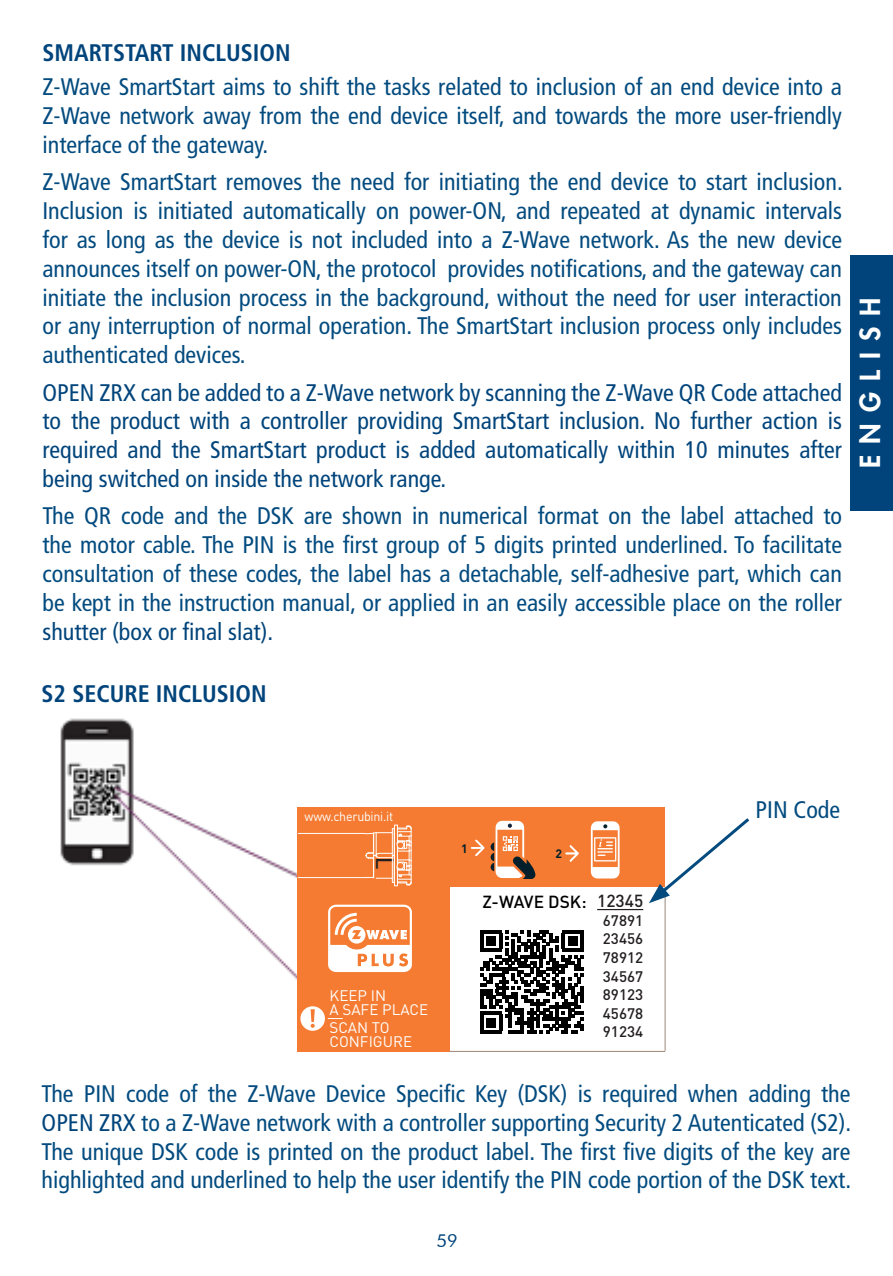
<style>
.page{position:relative;width:893px;height:1276px;background:#fff}
.page>*{position:absolute;margin:0;border:0;box-sizing:border-box;transform-origin:0 0}
.t1{font:800 27px "Futura Std";letter-spacing:.41em;color:#fff}
.t2{font:25.8px "Myriad Pro";color:#231f20}
.t3{font:condensed 24px/28.8px "Frutiger LT Std";color:#034b7f;text-align:justify}
.t4{font:condensed 24px/28.8px "Frutiger LT Std";color:#00447b;text-align:justify}
.t5{font:700 condensed 24px "Frutiger LT Std";color:#00447b}
.t6{font:18px "Futura BT";color:#00447b}
.t7{font:500 17.4px "DINOT";color:#000001}
.t8{font:500 17.4px "DINOT";color:#231f20}
.t9{font:500 15px/18.6px "DINOT";color:#231f20;text-align:justify}
.t10{font:15px/14.1px "DINOT";color:#fff}
.t11{font:12.9px "DINOT";letter-spacing:-.01em;color:#fff}
.t12{font:12.9px "DINOT";letter-spacing:-.01em;color:#fff;scale:.96 1}
.t13{font:700 12px "DINOT";color:#031f2c}
.s1{color:#00447b}
</style>
<div class="page">
<img style="left:60px;top:718px;width:236px;height:261px">
<div style="left:298px;top:807px;width:367px;height:245px;background:#f47b31"></div>
<hr style="left:298px;top:833px;width:65px;height:1px;background:#fff">
<hr style="left:298px;top:877px;width:68px;height:1px;background:#fff">
<svg style="left:363px;top:825px;width:49px;height:61px"></svg>
<svg style="left:491px;top:821px;width:45px;height:58px"></svg>
<svg style="left:471px;top:839px;width:13px;height:17px"></svg>
<svg style="left:565px;top:845px;width:14px;height:17px"></svg>
<svg style="left:591px;top:821px;width:29px;height:57px"></svg>
<div style="left:451px;top:887px;width:214px;height:165px;background:#fff"></div>
<svg style="left:328px;top:904px;width:84px;height:68px"></svg>
<div style="left:300px;top:1006px;width:25px;height:24px;background:#fff;border-radius:50%"></div>
<svg style="left:311px;top:1023px;width:4px;height:4px"></svg>
<svg style="left:311px;top:1009px;width:4px;height:13px"></svg>
<svg style="left:328px;top:1018px;width:15px;height:1px"></svg>
<hr style="left:450px;top:1051px;width:215px;height:1px;background:#9b8679">
<hr style="left:665px;top:887px;width:1px;height:164px;background:#9b8679">
<svg style="left:480px;top:930px;width:104px;height:103px"></svg>
<hr style="left:480px;top:1030px;width:22px;height:3px;background:#000001">
<div style="left:486px;top:1017px;width:10px;height:10px;background:#000001"></div>
<hr style="left:597px;top:909px;width:46px;height:1px;background:#231f20">
<svg style="left:649px;top:818px;width:101px;height:85px"></svg>
<div style="left:850px;top:255px;width:43px;height:255px;background:#00447b"></div>
<p class="t5" style="left:43px;top:38px;width:250px">SMARTSTART INCLUSION</p>
<p class="t3" style="left:43px;top:73px;width:801px">Z-Wave SmartStart aims to shift the tasks related to inclusion of an end device into a Z-Wave network away from the end device itself, and towards the more user-friendly interface of the gateway.</p>
<p class="t3" style="left:43px;top:168px;width:802px">Z-Wave SmartStart removes the need for initiating the end device to start inclusion.<br>Inclusion is initiated automatically on power-ON, and repeated at dynamic intervals for as long as the device is not included into a Z-Wave network. As the new device announces itself on power-ON, the protocol provides notifications, and the gateway can initiate the inclusion process in the background, without the need for user interaction or any interruption of normal operation. The SmartStart inclusion process only includes authenticated devices.</p>
<p class="t4" style="left:43px;top:378px;width:801px">OPEN ZRX can be added to a Z-Wave network by scanning the Z-Wave QR Code attached to the product with a controller providing SmartStart inclusion. No further action is required and the SmartStart product is added automatically within 10 minutes after being switched on inside the network range.</p>
<p class="t3" style="left:43px;top:502px;width:801px">The QR code and the DSK are shown in numerical format on the label attached to the motor cable. The PIN is the first group of 5 digits printed underlined. To facilitate consultation of these codes, the label has a detachable, self-adhesive part, which can be kept in the instruction manual, or applied in an easily accessible place on the roller <span class="s1">shutter (box or final slat).</span></p>
<p class="t5" style="left:42px;top:679px;width:226px">S2 SECURE INCLUSION</p>
<p class="t1" style="left:853px;top:468px;width:172px;rotate:-90deg">ENGLISH</p>
<p class="t12" style="left:305px;top:806px;width:94px">www.cherubini.it</p>
<p class="t2" style="left:401px;top:857px;width:14px;rotate:90deg">L</p>
<p class="t10" style="left:329px;top:987px;width:100px">KEEP IN<br>A SAFE PLACE</p>
<p class="t10" style="left:329px;top:1019px;width:84px">SCAN TO<br>CONFIGURE</p>
<p class="t11" style="left:323px;top:1019px;width:98px">www.cherubini.it</p>
<p class="t13" style="left:461px;top:839px;width:8px">1</p>
<p class="t13" style="left:555px;top:844px;width:8px">2</p>
<p class="t7" style="left:482px;top:888px;width:106px">Z-WAVE DSK:</p>
<p class="t8" style="left:597px;top:887px;width:48px">12345</p>
<p class="t9" style="left:603px;top:909px;width:42px">67891<br>23456<br>78912<br>34567<br>89123<br>45678<br>91234</p>
<p class="t3" style="left:756px;top:795px;width:86px">PIN Code</p>
<p class="t3" style="left:42px;top:1079px;width:811px">The PIN code of the Z-Wave Device Specific Key (DSK) is required when adding the <span class="s1">OPEN ZRX</span> to a Z-Wave network with a controller supporting Security 2 Autenticated (S2).<br>The unique DSK code is printed on the product label. The first five digits of the key are highlighted and underlined to help the user identify the PIN code portion of the DSK text.</p>
<p class="t6" style="left:437px;top:1229px;width:23px">59</p>
</div>
